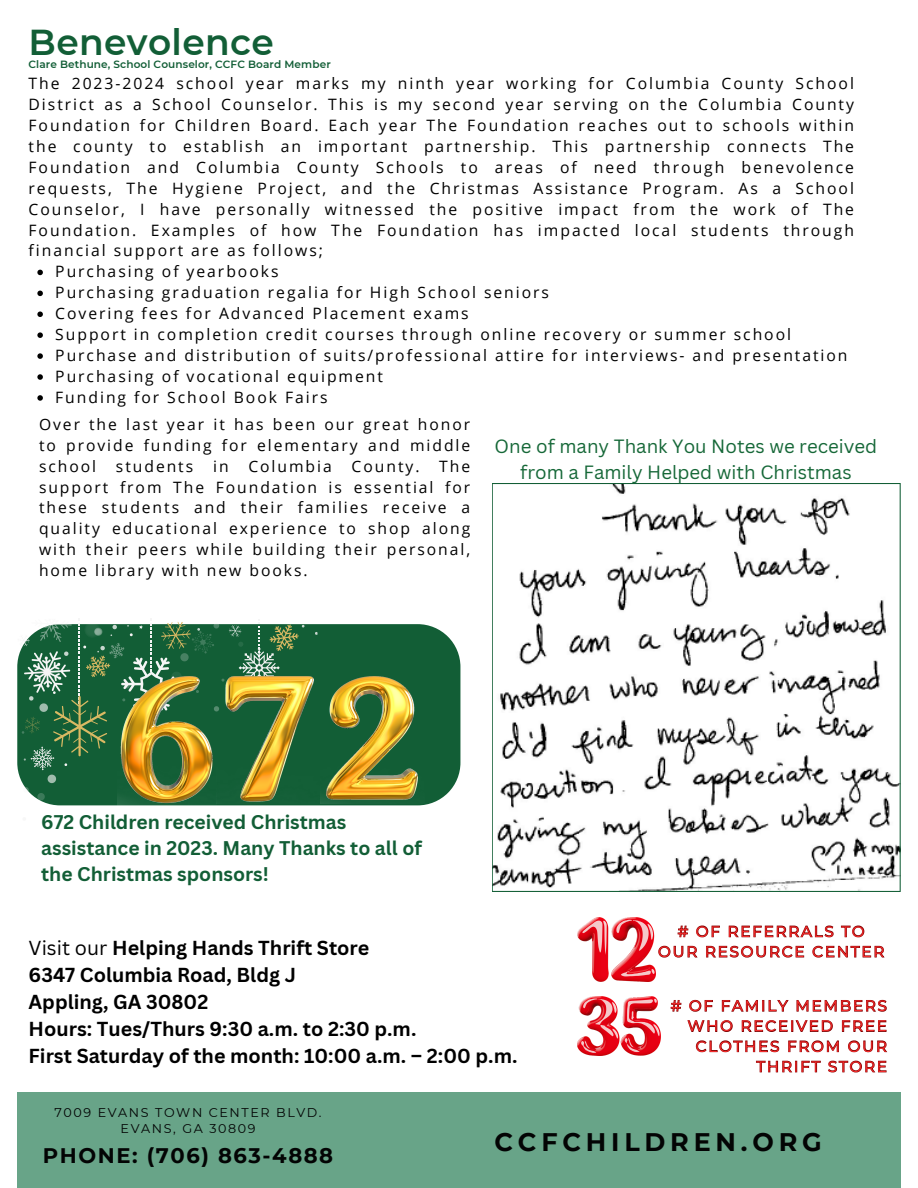
<style>
.page{position:relative;width:918px;height:1188px;background:#fff}
.page>*{position:absolute;margin:0;border:0;box-sizing:border-box;transform-origin:0 0}
.t1{font:600 36px "Montserrat";letter-spacing:.01em;color:#125e36}
.t2{font:700 25.35px "Montserrat";letter-spacing:.19em;color:#030404}
.t3{font:700 21px "Montserrat";letter-spacing:.075em;color:#030404}
.t4{font:700 19.65px/27px "Canva Sans";color:#000}
.t5{font:700 19.35px/25.8px "Canva Sans";color:#125e36}
.t6{font:18.75px/25.8px "Canva Sans";color:#166838;text-align:center}
.t7{font:15.75px/20.9px "Open Sans";letter-spacing:.125em;color:#000;text-align:justify}
.t8{font:15.6px/20.9px "Open Sans";letter-spacing:.125em;color:#000;text-align:justify}
.t9{font:15px/20.2px "Montserrat";letter-spacing:.125em;color:#ff3131;text-align:center}
.t10{font:12.75px "Montserrat";letter-spacing:.125em;color:#030404}
.t11{font:600 10.5px "Montserrat";letter-spacing:.01em;color:#125e36}
.s1{font-weight:400}
</style>
<div class="page">
<div style="left:17px;top:1092px;width:884px;height:96px;background:#68a488"></div>
<svg style="left:39px;top:624px;width:421px;height:181px;background:#1f6741"></svg>
<svg style="left:17px;top:622px;width:287px;height:178px;background:#36744f"></svg>
<img style="left:118px;top:677px;width:306px;height:128px">
<svg style="left:492px;top:483px;width:409px;height:409px"></svg>
<img style="left:577px;top:996px;width:83px;height:60px">
<img style="left:577px;top:917px;width:79px;height:64px">
<svg style="left:37px;top:270px;width:6px;height:5px"></svg>
<svg style="left:37px;top:291px;width:6px;height:5px"></svg>
<svg style="left:37px;top:312px;width:6px;height:5px"></svg>
<svg style="left:37px;top:332px;width:6px;height:6px"></svg>
<svg style="left:37px;top:353px;width:6px;height:6px"></svg>
<svg style="left:37px;top:374px;width:6px;height:6px"></svg>
<svg style="left:37px;top:395px;width:6px;height:6px"></svg>
<svg style="left:677px;top:925px;width:188px;height:13px"></svg>
<svg style="left:658px;top:945px;width:227px;height:13px"></svg>
<svg style="left:670px;top:999px;width:217px;height:13px"></svg>
<svg style="left:687px;top:1020px;width:200px;height:12px"></svg>
<svg style="left:695px;top:1040px;width:192px;height:13px"></svg>
<svg style="left:756px;top:1060px;width:131px;height:13px"></svg>
<p class="t1" style="left:29px;top:20px;width:247px">Benevolence</p>
<h3 class="t11" style="left:29px;top:58px;width:304px">Clare Bethune, School Counselor, CCFC Board Member</h3>
<p class="t7" style="left:29px;top:73px;width:827px">The 2023-2024 school year marks my ninth year working for Columbia County School District as a School Counselor. This is my second year serving on the Columbia County Foundation for Children Board. Each year The Foundation reaches out to schools within the county to establish an important partnership. This partnership connects The Foundation and Columbia County Schools to areas of need through benevolence requests, The Hygiene Project, and the Christmas Assistance Program. As a School Counselor, I have personally witnessed the positive impact from the work of The Foundation. Examples of how The Foundation has impacted local students through financial support are as follows;</p>
<p class="t7" style="left:55px;top:261px;width:225px">Purchasing of yearbooks</p>
<p class="t7" style="left:55px;top:282px;width:495px">Purchasing graduation regalia for High School seniors</p>
<p class="t7" style="left:55px;top:303px;width:415px">Covering fees for Advanced Placement exams</p>
<h4 class="t7" style="left:55px;top:324px;width:737px">Support in completion credit courses through online recovery or summer school</h4>
<p class="t7" style="left:55px;top:345px;width:794px">Purchase and distribution of suits/professional attire for interviews- and presentation</p>
<p class="t7" style="left:55px;top:365px;width:329px">Purchasing of vocational equipment</p>
<h5 class="t7" style="left:55px;top:386px;width:274px">Funding for School Book Fairs</h5>
<p class="t8" style="left:39px;top:414px;width:433px">Over the last year it has been our great honor to provide funding for elementary and middle school</p>
<p class="t8" style="left:39px;top:455px;width:433px;text-indent:400px">The support from The Foundation is essential for these students and their families receive a quality educational experience to shop along with their peers while building their personal, home library with new books.</p>
<p class="t8" style="left:116px;top:455px;width:79px">students</p>
<p class="t8" style="left:213px;top:455px;width:17px">in</p>
<p class="t8" style="left:248px;top:455px;width:85px">Columbia</p>
<p class="t8" style="left:352px;top:455px;width:69px">County.</p>
<p class="t6" style="left:495px;top:433px;width:384px">One of many Thank You Notes we received from a Family Helped with Christmas</p>
<h6 class="t5" style="left:41px;top:809px;width:382px">672 Children received Christmas assistance in 2023. Many Thanks to all of the Christmas sponsors!</h6>
<p class="t4" style="left:29px;top:934px;width:490px"><span class="s1">Visit our</span> Helping Hands Thrift Store<br>6347 Columbia Road, Bldg J<br>Appling, GA 30802<br>Hours: Tues/Thurs 9:30 a.m. to 2:30 p.m.<br>First Saturday of the month: 10:00 a.m. – 2:00 p.m.</p>
<p class="t9" style="left:658px;top:921px;width:228px"># OF REFERRALS TO<br>OUR RESOURCE CENTER</p>
<p class="t9" style="left:671px;top:996px;width:218px;text-align:right"># OF FAMILY MEMBERS<br>WHO RECEIVED FREE<br>CLOTHES FROM OUR<br>THRIFT STORE</p>
<p class="t10" style="left:54px;top:1104px;width:269px">7009 EVANS TOWN CENTER BLVD.</p>
<p class="t10" style="left:121px;top:1121px;width:136px">EVANS, GA 30809</p>
<p class="t3" style="left:43px;top:1143px;width:292px">PHONE: (706) 863-4888</p>
<p class="t2" style="left:495px;top:1126px;width:329px">CCFCHILDREN.ORG</p>
</div>
